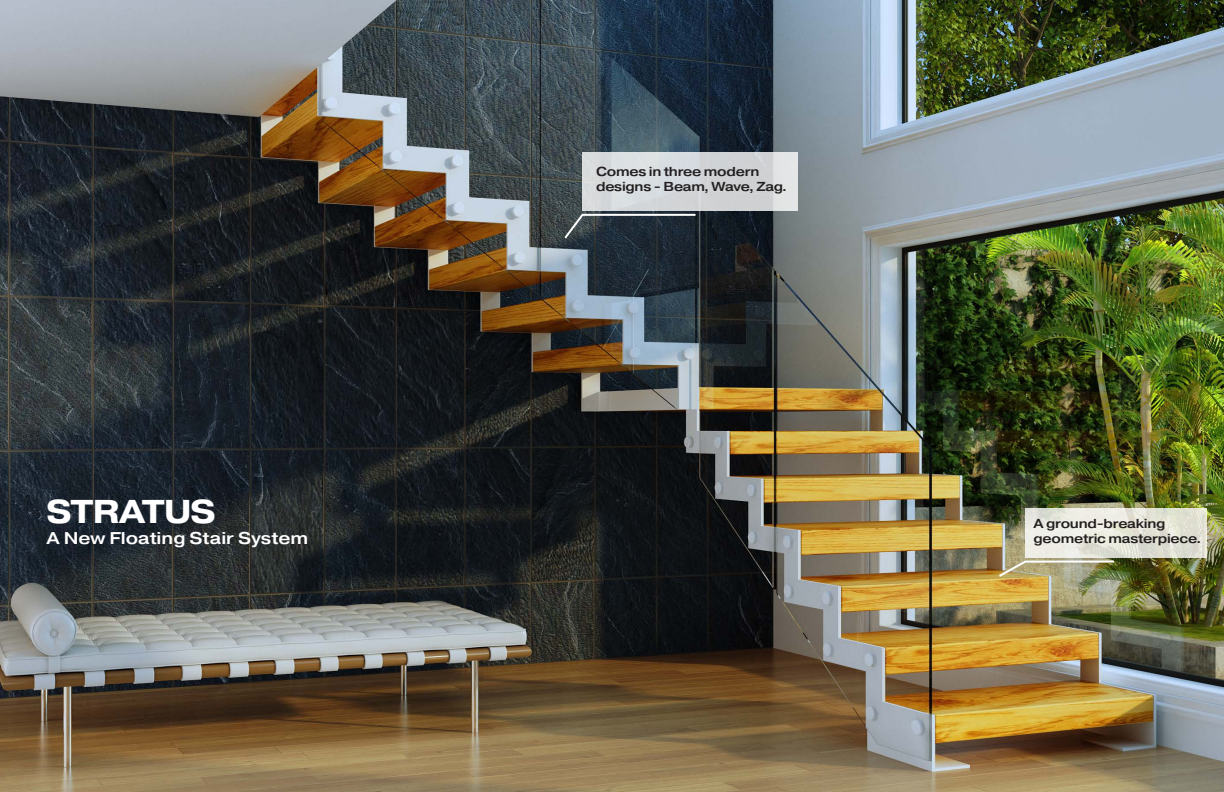
<style>
.page{position:relative;width:1224px;height:792px;background:#fff}
.page>*{position:absolute;margin:0;border:0;box-sizing:border-box;transform-origin:0 0}
.t1{font:700 33px "Pragmatica Ext";letter-spacing:-.025em;color:#fff}
.t2{font:500 17px "Pragmatica Ext";color:#fff}
.t3{font:500 13px "Pragmatica Ext";letter-spacing:-.02em;color:#231f20}
</style>
<div class="page">
<img style="left:0;top:0;width:1224px;height:792px">
<svg style="left:1025px;top:508px;width:182px;height:50px;background:#e6e6db"></svg>
<div style="left:582px;top:152px;width:216px;height:58px;background:linear-gradient(to bottom,#d7dbde,#d4d7d9)"></div>
<img style="left:997px;top:560px;width:119px;height:19px">
<svg style="left:562px;top:213px;width:136px;height:28px;background:#364049"></svg>
<p class="t1" style="left:46px;top:490px;width:171px">STRATUS</p>
<p class="t2" style="left:46px;top:528px;width:263px">A New Floating Stair System</p>
<p class="t3" style="left:596px;top:163px;width:165px">Comes in three modern</p>
<p class="t3" style="left:596px;top:178px;width:192px">designs - Beam, Wave, Zag.</p>
<p class="t3" style="left:1034px;top:516px;width:133px">A ground-breaking</p>
<p class="t3" style="left:1034px;top:530px;width:169px">geometric masterpiece.</p>
</div>
